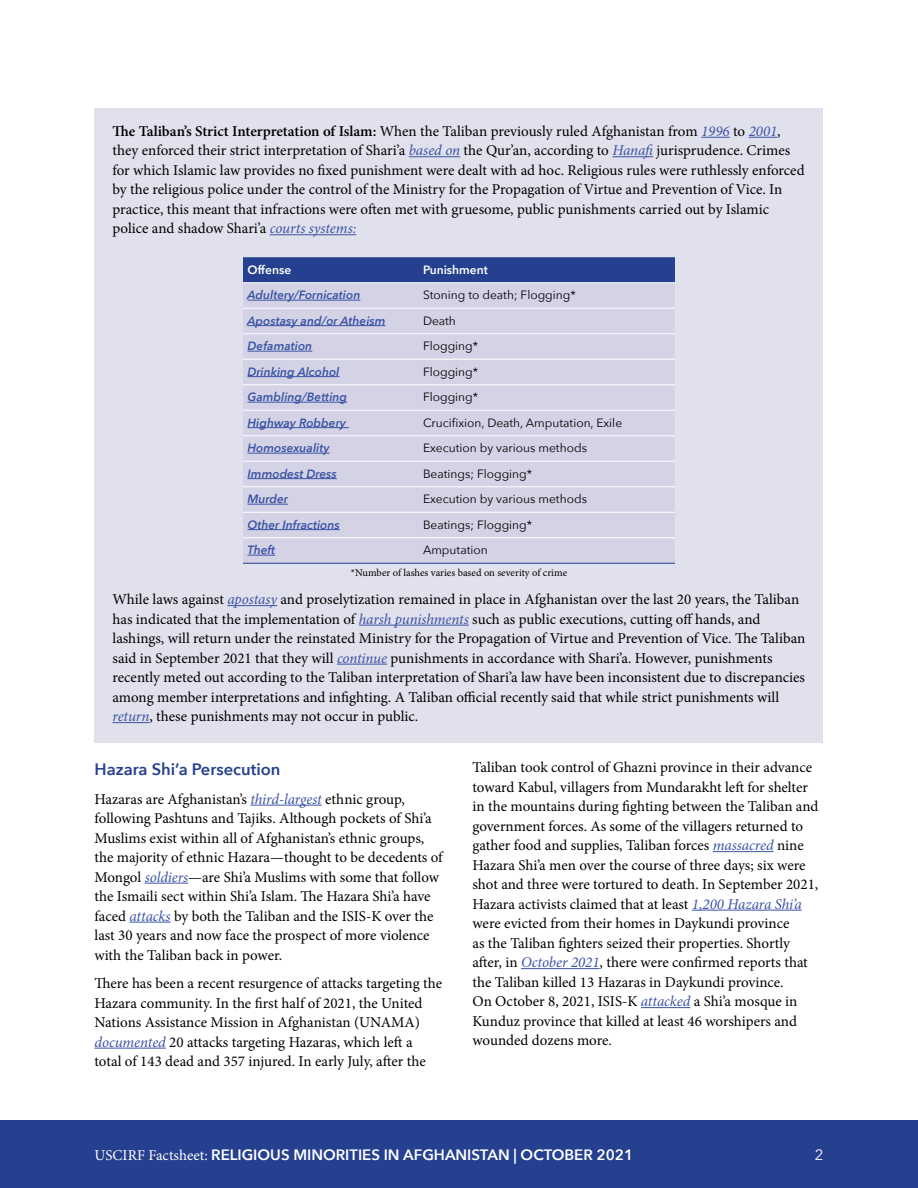
<style>
.page{position:relative;width:918px;height:1188px;background:#fff}
.page>*{position:absolute;margin:0;border:0;box-sizing:border-box;transform-origin:0 0}
.Subhead{font:600 16.5px "Avenir Next";color:#25408f}
.Body_no_indent{font:15px/19.5px "Minion Pro";color:#000}
.t1{font:600 15px "Avenir Next";color:#fff}
.t2{font:15px "Avenir Next";color:#fff}
.t3{font:12px "Avenir Next";color:#000}
.t4{font:italic 600 12px "Avenir Next";color:#3a53a4}
.t5{font:600 12px "Avenir Next";color:#fff}
.Footnotes{font:10.5px "Minion Pro";color:#000}
.s1{font-weight:600}
.s2{font-style:italic;color:#3a53a4}
.s3{font-family:"Minion Pro";font-weight:400}
</style>
<div class="page">
<div style="left:0;top:1120px;width:918px;height:68px;background:#25408f"></div>
<div style="left:94px;top:108px;width:730px;height:634px;background:#e1e0ed"></div>
<svg style="left:701px;top:137px;width:29px;height:1px"></svg>
<svg style="left:749px;top:137px;width:28px;height:1px"></svg>
<hr style="left:409px;top:156px;width:51px;height:1px;background:#3a53a4">
<hr style="left:612px;top:156px;width:41px;height:1px;background:#3a53a4">
<hr style="left:270px;top:234px;width:86px;height:1px;background:#3a53a4">
<hr style="left:227px;top:605px;width:50px;height:1px;background:#3a53a4">
<hr style="left:359px;top:625px;width:110px;height:1px;background:#3a53a4">
<hr style="left:337px;top:664px;width:50px;height:1px;background:#3a53a4">
<hr style="left:112px;top:722px;width:37px;height:1px;background:#3a53a4">
<div style="left:243px;top:257px;width:432px;height:25px;background:#25408f"></div>
<div style="left:243px;top:284px;width:432px;height:279px;background:#d4d3e6"></div>
<hr style="left:243px;top:563px;width:180px;height:1px;background:#25408f">
<hr style="left:423px;top:563px;width:252px;height:1px;background:#25408f">
<hr style="left:243px;top:282px;width:180px;height:1px;background:#fff">
<hr style="left:423px;top:282px;width:252px;height:1px;background:#fff">
<hr style="left:243px;top:308px;width:180px;height:1px;background:#fff">
<hr style="left:423px;top:308px;width:252px;height:1px;background:#fff">
<hr style="left:243px;top:333px;width:180px;height:1px;background:#fff">
<hr style="left:423px;top:333px;width:252px;height:1px;background:#fff">
<hr style="left:243px;top:359px;width:180px;height:1px;background:#fff">
<hr style="left:423px;top:359px;width:252px;height:1px;background:#fff">
<hr style="left:243px;top:384px;width:180px;height:1px;background:#fff">
<hr style="left:423px;top:384px;width:252px;height:1px;background:#fff">
<hr style="left:243px;top:410px;width:180px;height:1px;background:#fff">
<hr style="left:423px;top:410px;width:252px;height:1px;background:#fff">
<hr style="left:243px;top:435px;width:180px;height:1px;background:#fff">
<hr style="left:423px;top:435px;width:252px;height:1px;background:#fff">
<hr style="left:243px;top:461px;width:180px;height:1px;background:#fff">
<hr style="left:423px;top:461px;width:252px;height:1px;background:#fff">
<hr style="left:243px;top:486px;width:180px;height:1px;background:#fff">
<hr style="left:423px;top:486px;width:252px;height:1px;background:#fff">
<hr style="left:243px;top:512px;width:180px;height:1px;background:#fff">
<hr style="left:423px;top:512px;width:252px;height:1px;background:#fff">
<hr style="left:243px;top:537px;width:180px;height:1px;background:#fff">
<hr style="left:423px;top:537px;width:252px;height:1px;background:#fff">
<hr style="left:248px;top:300px;width:112px;height:1px;background:#3a53a4">
<hr style="left:248px;top:325px;width:138px;height:1px;background:#3a53a4">
<hr style="left:248px;top:351px;width:64px;height:1px;background:#3a53a4">
<hr style="left:248px;top:376px;width:92px;height:1px;background:#3a53a4">
<hr style="left:248px;top:402px;width:99px;height:1px;background:#3a53a4">
<hr style="left:248px;top:427px;width:101px;height:1px;background:#3a53a4">
<hr style="left:248px;top:453px;width:82px;height:1px;background:#3a53a4">
<hr style="left:248px;top:478px;width:89px;height:1px;background:#3a53a4">
<hr style="left:248px;top:504px;width:40px;height:1px;background:#3a53a4">
<hr style="left:248px;top:529px;width:92px;height:1px;background:#3a53a4">
<svg style="left:248px;top:555px;width:27px;height:1px"></svg>
<hr style="left:250px;top:805px;width:72px;height:1px;background:#3a53a4">
<hr style="left:145px;top:883px;width:43px;height:1px;background:#3a53a4">
<hr style="left:130px;top:922px;width:41px;height:1px;background:#3a53a4">
<hr style="left:94px;top:1048px;width:72px;height:1px;background:#3a53a4">
<hr style="left:713px;top:851px;width:61px;height:1px;background:#3a53a4">
<hr style="left:692px;top:910px;width:110px;height:1px;background:#3a53a4">
<hr style="left:521px;top:968px;width:79px;height:1px;background:#3a53a4">
<hr style="left:641px;top:1007px;width:49px;height:1px;background:#3a53a4">
<p class="Body_no_indent" style="left:112px;top:121px;width:694px"><span class="s1">The Taliban’s Strict Interpretation of Islam:</span> When the Taliban previously ruled Afghanistan from <span class="s2">1996</span> to <span class="s2">2001</span>, they enforced their strict interpretation of Shari’a <span class="s2">based on</span> the Qur’an, according to <span class="s2">Hanafi</span> jurisprudence. Crimes for which Islamic law provides no fixed punishment were dealt with ad hoc. Religious rules were ruthlessly enforced by the religious police under the control of the Ministry for the Propagation of Virtue and Prevention of Vice. In practice, this meant that infractions were often met with gruesome, public punishments carried out by Islamic police and shadow Shari’a <span class="s2">courts systems:</span></p>
<p class="t5" style="left:248px;top:259px;width:45px">Offense</p>
<p class="t5" style="left:423px;top:259px;width:66px">Punishment</p>
<p class="t4" style="left:248px;top:285px;width:114px">Adultery/Fornication</p>
<p class="t3" style="left:423px;top:285px;width:154px">Stoning to death; Flogging*</p>
<p class="t4" style="left:248px;top:310px;width:140px">Apostasy and/or Atheism</p>
<p class="t3" style="left:423px;top:310px;width:34px">Death</p>
<p class="t4" style="left:248px;top:336px;width:66px">Defamation</p>
<p class="t3" style="left:423px;top:336px;width:57px">Flogging*</p>
<p class="t4" style="left:248px;top:361px;width:94px">Drinking Alcohol</p>
<p class="t3" style="left:423px;top:361px;width:57px">Flogging*</p>
<p class="t4" style="left:248px;top:387px;width:101px">Gambling/Betting</p>
<p class="t3" style="left:423px;top:387px;width:57px">Flogging*</p>
<p class="t4" style="left:248px;top:412px;width:100px">Highway Robbery</p>
<p class="t3" style="left:423px;top:412px;width:201px">Crucifixion, Death, Amputation, Exile</p>
<p class="t4" style="left:248px;top:438px;width:84px">Homosexuality</p>
<p class="t3" style="left:423px;top:438px;width:166px">Execution by various methods</p>
<p class="t4" style="left:248px;top:463px;width:91px">Immodest Dress</p>
<p class="t3" style="left:423px;top:463px;width:111px">Beatings; Flogging*</p>
<p class="t4" style="left:248px;top:489px;width:42px">Murder</p>
<p class="t3" style="left:423px;top:489px;width:166px">Execution by various methods</p>
<p class="t4" style="left:248px;top:514px;width:94px">Other Infractions</p>
<p class="t3" style="left:423px;top:514px;width:111px">Beatings; Flogging*</p>
<p class="t4" style="left:248px;top:540px;width:29px">Theft</p>
<p class="t3" style="left:423px;top:540px;width:66px">Amputation</p>
<p class="Footnotes" style="left:351px;top:565px;width:218px">*Number of lashes varies based on severity of crime</p>
<p class="Body_no_indent" style="left:112px;top:590px;width:694px">While laws against <span class="s2">apostasy</span> and proselytization remained in place in Afghanistan over the last 20 years, the Taliban has indicated that the implementation of <span class="s2">harsh punishments</span> such as public executions, cutting off hands, and lashings, will return under the reinstated Ministry for the Propagation of Virtue and Prevention of Vice. The Taliban said in September 2021 that they will <span class="s2">continue</span> punishments in accordance with Shari’a. However, punishments recently meted out according to the Taliban interpretation of Shari’a law have been inconsistent due to discrepancies among member interpretations and infighting. A Taliban official recently said that while strict punishments will <span class="s2">return</span>, these punishments may not occur in public.</p>
<p class="Subhead" style="left:94px;top:755px;width:188px">Hazara Shi’a Persecution</p>
<p class="Body_no_indent" style="left:94px;top:789px;width:350px">Hazaras are Afghanistan’s <span class="s2">third-largest</span> ethnic group, following Pashtuns and Tajiks. Although pockets of Shi’a Muslims exist within all of Afghanistan’s ethnic groups, the majority of ethnic Hazara—thought to be decedents of Mongol <span class="s2">soldiers</span>—are Shi’a Muslims with some that follow the Ismaili sect within Shi’a Islam. The Hazara Shi’a have faced <span class="s2">attacks</span> by both the Taliban and the ISIS-K over the last 30 years and now face the prospect of more violence with the Taliban back in power.</p>
<p class="Body_no_indent" style="left:94px;top:974px;width:349px">There has been a recent resurgence of attacks targeting the Hazara community. In the first half of 2021, the United Nations Assistance Mission in Afghanistan (UNAMA) <span class="s2">documented</span> 20 attacks targeting Hazaras, which left a total of 143 dead and 357 injured. In early July, after the</p>
<p class="Body_no_indent" style="left:472px;top:758px;width:347px">Taliban took control of Ghazni province in their advance toward Kabul, villagers from Mundarakht left for shelter in the mountains during fighting between the Taliban and government forces. As some of the villagers returned to gather food and supplies, Taliban forces <span class="s2">massacred</span> nine Hazara Shi’a men over the course of three days; six were shot and three were tortured to death. In September 2021, Hazara activists claimed that at least <span class="s2">1,200 Hazara Shi’a </span>were evicted from their homes in Daykundi province<br>as the Taliban fighters seized their properties. Shortly after, in <span class="s2">October 2021</span>, there were confirmed reports that the Taliban killed 13 Hazaras in Daykundi province.<br>On October 8, 2021, ISIS-K <span class="s2">attacked</span> a Shi’a mosque in Kunduz province that killed at least 46 worshipers and wounded dozens more.</p>
<p class="t1" style="left:94px;top:1142px;width:540px"><span class="s3">USCIRF Factsheet:</span> RELIGIOUS MINORITIES IN AFGHANISTAN | OCTOBER 2021</p>
<p class="t2" style="left:815px;top:1142px;width:10px">2</p>
</div>
